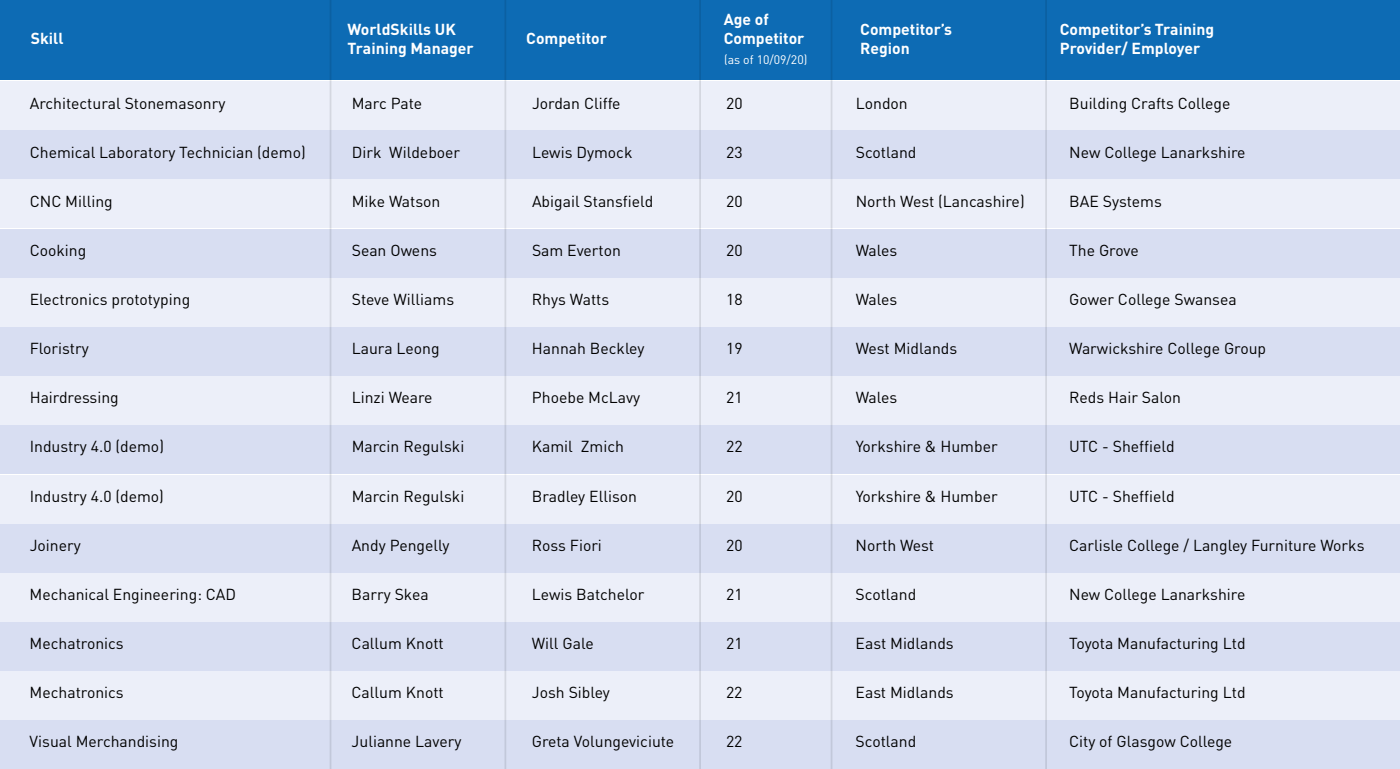
<style>
.page{position:relative;width:1400px;height:769px;background:#fff}
.page>*{position:absolute;margin:0;border:0;box-sizing:border-box;transform-origin:0 0}
.t1{font:15.75px "DIN";color:#000}
.t2{font:700 15.75px/19.2px "DIN";color:#fff}
.t3{font:12.25px "DIN";color:#fff}
</style>
<div class="page">
<div style="left:0;top:0;width:1400px;height:80px;background:#0d6bb4"></div>
<div style="left:0;top:81px;width:1400px;height:49px;background:#eceff9"></div>
<div style="left:0;top:179px;width:1400px;height:49px;background:#eceff9"></div>
<div style="left:0;top:278px;width:1400px;height:48px;background:#eceff9"></div>
<div style="left:0;top:376px;width:1400px;height:49px;background:#eceff9"></div>
<div style="left:0;top:474px;width:1400px;height:49px;background:#eceff9"></div>
<div style="left:0;top:573px;width:1400px;height:48px;background:#eceff9"></div>
<div style="left:0;top:671px;width:1400px;height:49px;background:#eceff9"></div>
<div style="left:0;top:130px;width:1400px;height:49px;background:#d8def2"></div>
<div style="left:0;top:229px;width:1400px;height:48px;background:#d8def2"></div>
<div style="left:0;top:327px;width:1400px;height:48px;background:#d8def2"></div>
<div style="left:0;top:425px;width:1400px;height:49px;background:#d8def2"></div>
<div style="left:0;top:524px;width:1400px;height:48px;background:#d8def2"></div>
<div style="left:0;top:622px;width:1400px;height:48px;background:#d8def2"></div>
<div style="left:0;top:720px;width:1400px;height:48px;background:#d8def2"></div>
<hr style="left:330px;top:0;width:1px;height:768px;background:#e6e6e6">
<hr style="left:505px;top:0;width:1px;height:768px;background:#e6e6e6">
<hr style="left:699px;top:0;width:2px;height:768px;background:#e6e6e6">
<hr style="left:831px;top:0;width:1px;height:768px;background:#e6e6e6">
<hr style="left:1045px;top:0;width:2px;height:768px;background:#e6e6e6">
<p class="t2" style="left:724px;top:9px;width:82px">Age of<br>Competitor</p>
<p class="t3" style="left:724px;top:52px;width:85px">(as of 10/09/20)</p>
<p class="t2" style="left:31px;top:28px;width:34px">Skill</p>
<p class="t2" style="left:348px;top:19px;width:128px">WorldSkills UK<br>Training Manager</p>
<p class="t2" style="left:860px;top:19px;width:93px">Competitor’s<br>Region</p>
<p class="t2" style="left:1060px;top:19px;width:156px">Competitor’s Training<br>Provider/ Employer</p>
<p class="t2" style="left:526px;top:28px;width:82px">Competitor</p>
<p class="t1" style="left:30px;top:94px;width:197px">Architectural Stonemasonry</p>
<p class="t1" style="left:352px;top:94px;width:72px">Marc Pate</p>
<p class="t1" style="left:532px;top:94px;width:90px">Jordan Cliffe</p>
<p class="t1" style="left:726px;top:94px;width:18px">20</p>
<p class="t1" style="left:856px;top:94px;width:54px">London</p>
<p class="t1" style="left:1069px;top:94px;width:163px">Building Crafts College</p>
<p class="t1" style="left:30px;top:143px;width:277px">Chemical Laboratory Technician (demo)</p>
<p class="t1" style="left:352px;top:143px;width:110px">Dirk Wildeboer</p>
<p class="t1" style="left:532px;top:143px;width:102px">Lewis Dymock</p>
<p class="t1" style="left:726px;top:143px;width:18px">23</p>
<p class="t1" style="left:856px;top:143px;width:62px">Scotland</p>
<p class="t1" style="left:1069px;top:143px;width:178px">New College Lanarkshire</p>
<p class="t1" style="left:30px;top:192px;width:85px">CNC Milling</p>
<p class="t1" style="left:352px;top:192px;width:90px">Mike Watson</p>
<p class="t1" style="left:532px;top:192px;width:123px">Abigail Stansfield</p>
<p class="t1" style="left:726px;top:192px;width:18px">20</p>
<p class="t1" style="left:856px;top:192px;width:170px">North West (Lancashire)</p>
<p class="t1" style="left:1069px;top:192px;width:94px">BAE Systems</p>
<p class="t1" style="left:30px;top:241px;width:58px">Cooking</p>
<p class="t1" style="left:352px;top:241px;width:87px">Sean Owens</p>
<p class="t1" style="left:532px;top:241px;width:90px">Sam Everton</p>
<p class="t1" style="left:726px;top:241px;width:18px">20</p>
<p class="t1" style="left:856px;top:241px;width:43px">Wales</p>
<p class="t1" style="left:1069px;top:241px;width:71px">The Grove</p>
<p class="t1" style="left:30px;top:290px;width:162px">Electronics prototyping</p>
<p class="t1" style="left:352px;top:290px;width:104px">Steve Williams</p>
<p class="t1" style="left:532px;top:290px;width:79px">Rhys Watts</p>
<p class="t1" style="left:726px;top:290px;width:18px">18</p>
<p class="t1" style="left:856px;top:290px;width:43px">Wales</p>
<p class="t1" style="left:1069px;top:290px;width:169px">Gower College Swansea</p>
<p class="t1" style="left:30px;top:339px;width:61px">Floristry</p>
<p class="t1" style="left:352px;top:339px;width:89px">Laura Leong</p>
<p class="t1" style="left:532px;top:339px;width:114px">Hannah Beckley</p>
<p class="t1" style="left:726px;top:339px;width:18px">19</p>
<p class="t1" style="left:856px;top:339px;width:103px">West Midlands</p>
<p class="t1" style="left:1069px;top:339px;width:198px">Warwickshire College Group</p>
<p class="t1" style="left:30px;top:388px;width:91px">Hairdressing</p>
<p class="t1" style="left:352px;top:388px;width:82px">Linzi Weare</p>
<p class="t1" style="left:532px;top:388px;width:110px">Phoebe McLavy</p>
<p class="t1" style="left:726px;top:388px;width:18px">21</p>
<p class="t1" style="left:856px;top:388px;width:43px">Wales</p>
<p class="t1" style="left:1069px;top:388px;width:113px">Reds Hair Salon</p>
<p class="t1" style="left:30px;top:437px;width:136px">Industry 4.0 (demo)</p>
<p class="t1" style="left:352px;top:437px;width:114px">Marcin Regulski</p>
<p class="t1" style="left:532px;top:437px;width:94px">Kamil Zmich</p>
<p class="t1" style="left:726px;top:437px;width:18px">22</p>
<p class="t1" style="left:856px;top:437px;width:144px">Yorkshire &amp; Humber</p>
<p class="t1" style="left:1069px;top:437px;width:107px">UTC - Sheffield</p>
<p class="t1" style="left:30px;top:486px;width:136px">Industry 4.0 (demo)</p>
<p class="t1" style="left:352px;top:486px;width:114px">Marcin Regulski</p>
<p class="t1" style="left:532px;top:486px;width:107px">Bradley Ellison</p>
<p class="t1" style="left:726px;top:486px;width:18px">20</p>
<p class="t1" style="left:856px;top:486px;width:144px">Yorkshire &amp; Humber</p>
<p class="t1" style="left:1069px;top:486px;width:107px">UTC - Sheffield</p>
<p class="t1" style="left:30px;top:535px;width:53px">Joinery</p>
<p class="t1" style="left:352px;top:535px;width:99px">Andy Pengelly</p>
<p class="t1" style="left:532px;top:535px;width:72px">Ross Fiori</p>
<p class="t1" style="left:726px;top:535px;width:18px">20</p>
<p class="t1" style="left:856px;top:535px;width:80px">North West</p>
<p class="t1" style="left:1069px;top:535px;width:297px">Carlisle College / Langley Furniture Works</p>
<p class="t1" style="left:30px;top:584px;width:208px">Mechanical Engineering: CAD</p>
<p class="t1" style="left:352px;top:584px;width:79px">Barry Skea</p>
<p class="t1" style="left:532px;top:584px;width:114px">Lewis Batchelor</p>
<p class="t1" style="left:726px;top:584px;width:18px">21</p>
<p class="t1" style="left:856px;top:584px;width:62px">Scotland</p>
<p class="t1" style="left:1069px;top:584px;width:178px">New College Lanarkshire</p>
<p class="t1" style="left:30px;top:633px;width:96px">Mechatronics</p>
<p class="t1" style="left:352px;top:633px;width:94px">Callum Knott</p>
<p class="t1" style="left:532px;top:633px;width:63px">Will Gale</p>
<p class="t1" style="left:726px;top:633px;width:18px">21</p>
<p class="t1" style="left:856px;top:633px;width:100px">East Midlands</p>
<p class="t1" style="left:1069px;top:633px;width:178px">Toyota Manufacturing Ltd</p>
<p class="t1" style="left:30px;top:682px;width:96px">Mechatronics</p>
<p class="t1" style="left:352px;top:682px;width:94px">Callum Knott</p>
<p class="t1" style="left:532px;top:682px;width:80px">Josh Sibley</p>
<p class="t1" style="left:726px;top:682px;width:18px">22</p>
<p class="t1" style="left:856px;top:682px;width:100px">East Midlands</p>
<p class="t1" style="left:1069px;top:682px;width:178px">Toyota Manufacturing Ltd</p>
<p class="t1" style="left:30px;top:731px;width:150px">Visual Merchandising</p>
<p class="t1" style="left:352px;top:731px;width:111px">Julianne Lavery</p>
<p class="t1" style="left:532px;top:731px;width:144px">Greta Volungeviciute</p>
<p class="t1" style="left:726px;top:731px;width:18px">22</p>
<p class="t1" style="left:856px;top:731px;width:62px">Scotland</p>
<p class="t1" style="left:1069px;top:731px;width:165px">City of Glasgow College</p>
</div>
